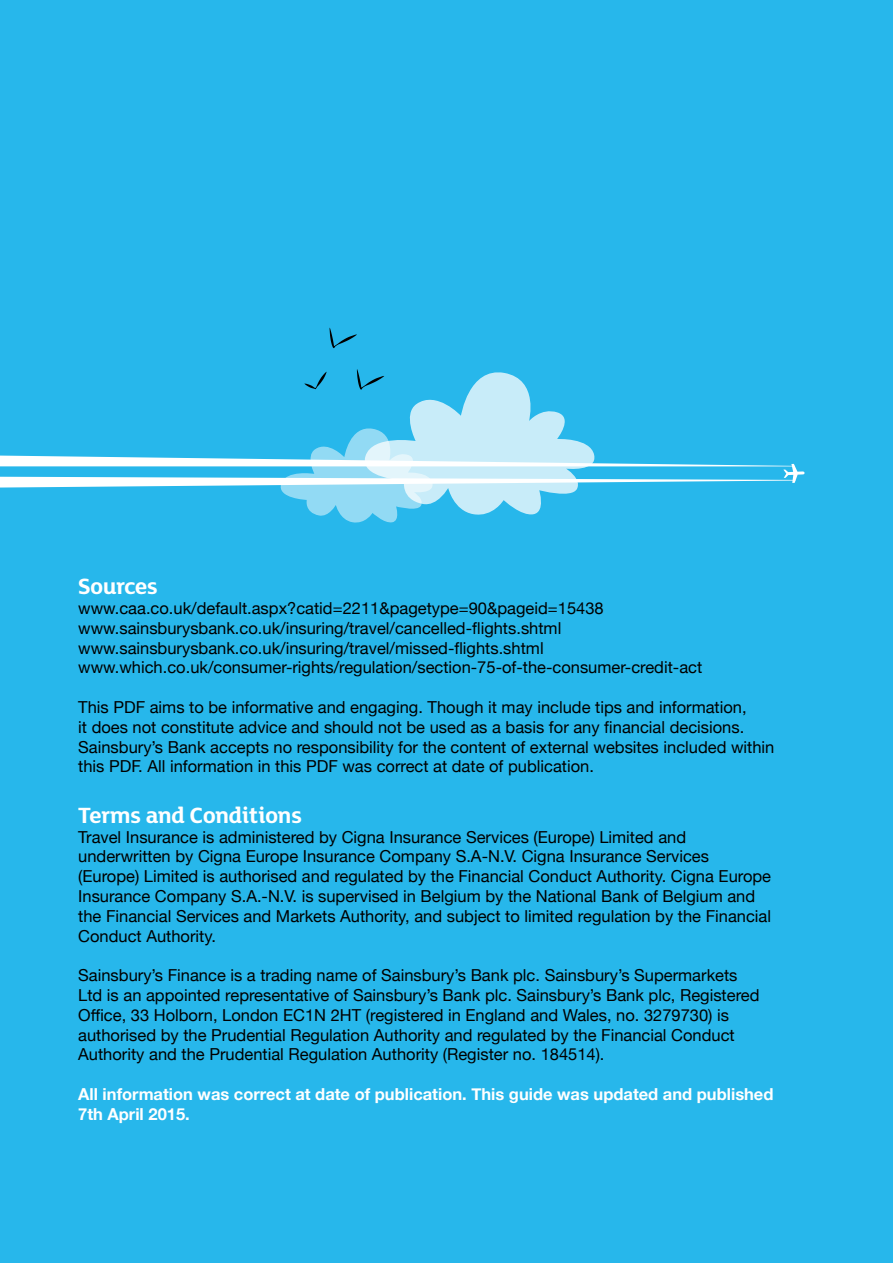
<style>
.page{position:relative;width:893px;height:1263px;background:#27b7eb}
.page>*{position:absolute;margin:0;border:0;box-sizing:border-box;transform-origin:0 0}
.t1{font:700 24px "Mary Ann BETA";color:#fff}
.t2{font:16.5px/19.8px "Helvetica Neue";color:#000}
.t3{font:700 16.5px/19.8px "Helvetica Neue";color:#fff}
</style>
<div class="page">
<svg style="left:0;top:369px;width:804px;height:153px"></svg>
<svg style="left:330px;top:328px;width:27px;height:20px"></svg>
<h1 class="t1" style="left:78px;top:570px;width:81px">Sources</h1>
<p class="t2" style="left:78px;top:599px;width:626px">www.caa.co.uk/default.aspx?catid=2211&amp;pagetype=90&amp;pageid=15438 www.sainsburysbank.co.uk/insuring/travel/cancelled-flights.shtml www.sainsburysbank.co.uk/insuring/travel/missed-flights.shtml www.which.co.uk/consumer-rights/regulation/section-75-of-the-consumer-credit-act</p>
<p class="t2" style="left:78px;top:698px;width:698px">This PDF aims to be informative and engaging. Though it may include tips and information,<br>it does not constitute advice and should not be used as a basis for any financial decisions.<br>Sainsbury’s Bank accepts no responsibility for the content of external websites included within this PDF. All information in this PDF was correct at date of publication.</p>
<h1 class="t1" style="left:78px;top:798px;width:225px">Terms and Conditions</h1>
<p class="t2" style="left:78px;top:828px;width:694px">Travel Insurance is administered by Cigna Insurance Services (Europe) Limited and underwritten by Cigna Europe Insurance Company S.A-N.V. Cigna Insurance Services (Europe) Limited is authorised and regulated by the Financial Conduct Authority. Cigna Europe Insurance Company S.A.-N.V. is supervised in Belgium by the National Bank of Belgium and the Financial Services and Markets Authority, and subject to limited regulation by the Financial Conduct Authority.</p>
<p class="t2" style="left:78px;top:966px;width:683px">Sainsbury’s Finance is a trading name of Sainsbury’s Bank plc. Sainsbury’s Supermarkets Ltd is an appointed representative of Sainsbury’s Bank plc. Sainsbury’s Bank plc, Registered Office, 33 Holborn, London EC1N 2HT (registered in England and Wales, no. 3279730) is authorised by the Prudential Regulation Authority and regulated by the Financial Conduct Authority and the Prudential Regulation Authority (Register no. 184514).</p>
<p class="t3" style="left:78px;top:1085px;width:697px">All information was correct at date of publication. This guide was updated and published<br>7th April 2015.</p>
</div>
